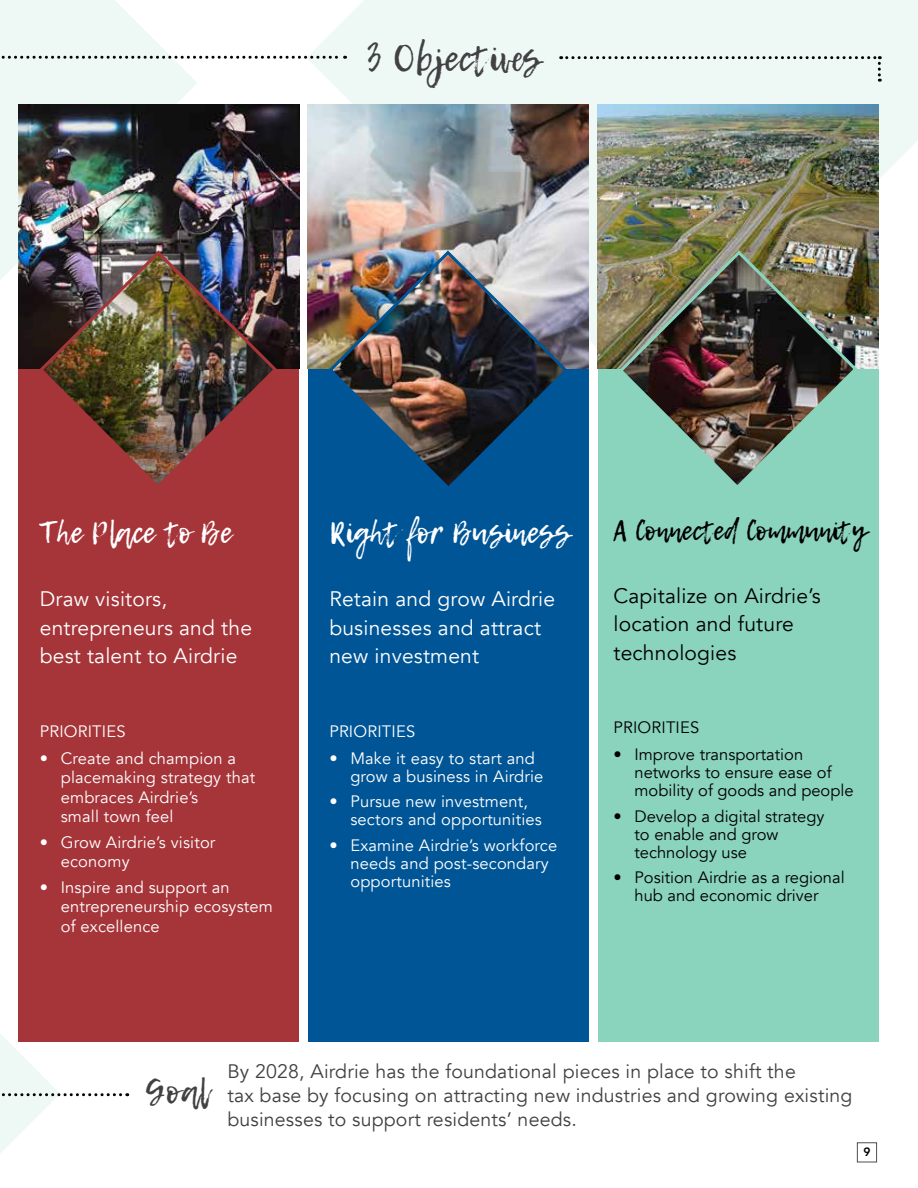
<style>
.page{position:relative;width:918px;height:1188px;background:#fff}
.page>*{position:absolute;margin:0;border:0;box-sizing:border-box;transform-origin:0 0}
.t1{font:36px "Lemon Tuesday";letter-spacing:.01em;color:#414042}
.t2{font:33px "Lemon Tuesday";color:#414042}
.t3{font:30px "Lemon Tuesday";letter-spacing:.01em;color:#fff}
.t4{font:27px "Lemon Tuesday";color:#000}
.t5{font:21px/28.5px "Avenir";letter-spacing:.01em;color:#fff}
.t6{font:21px/28.5px "Avenir";letter-spacing:.01em;color:#000}
.t7{font:19.5px/24px "Avenir";letter-spacing:.01em;color:#414042}
.t8{font:16.5px/19.5px "Avenir";letter-spacing:.01em;color:#fff}
.t9{font:16.5px/18px "Avenir";color:#000}
.t10{font:800 12px "Avenir";color:#000}
.s1{font-size:40.5px}
</style>
<div class="page">
<svg style="left:0;top:0;width:197px;height:280px;fill:#eef8f5"></svg>
<svg style="left:307px;top:0;width:611px;height:369px;fill:#eef8f5"></svg>
<div style="left:18px;top:281px;width:281px;height:761px;background:#a6353a"></div>
<div style="left:308px;top:281px;width:281px;height:761px;background:#005596"></div>
<div style="left:598px;top:281px;width:281px;height:761px;background:#8ad3bd"></div>
<img style="left:18px;top:105px;width:281px;height:264px">
<img style="left:37px;top:248px;width:242px;height:237px">
<img style="left:308px;top:105px;width:281px;height:264px">
<img style="left:598px;top:105px;width:281px;height:264px">
<img style="left:326px;top:248px;width:244px;height:238px">
<img style="left:617px;top:248px;width:243px;height:237px">
<svg style="left:0;top:1034px;width:128px;height:119px"></svg>
<svg style="left:0;top:56px;width:346px;height:3px"></svg>
<svg style="left:561px;top:56px;width:320px;height:26px;background:#e2ece9"></svg>
<h1 class="t1" style="left:366px;top:38px;width:176px"><span class="s1">3</span> Objectives</h1>
<h3 class="t3" style="left:40px;top:515px;width:193px">The Place to Be</h3>
<p class="t5" style="left:40px;top:585px;width:214px">Draw visitors, entrepreneurs and the best talent to Airdrie</p>
<p class="t8" style="left:40px;top:722px;width:87px">PRIORITIES</p>
<p class="t8" style="left:61px;top:749px;width:196px;text-indent:-21px">• Create and champion a placemaking strategy that embraces Airdrie’s<br>small town feel</p>
<p class="t8" style="left:61px;top:833px;width:156px;text-indent:-21px">• Grow Airdrie’s visitor economy</p>
<p class="t8" style="left:61px;top:878px;width:214px;text-indent:-21px">• Inspire and support an entrepreneurship ecosystem of excellence</p>
<h3 class="t3" style="left:329px;top:515px;width:242px">Right for Business</h3>
<p class="t5" style="left:329px;top:585px;width:227px">Retain and grow Airdrie businesses and attract new investment</p>
<p class="t8" style="left:329px;top:722px;width:87px">PRIORITIES</p>
<p class="t8" style="left:350px;top:749px;width:194px;line-height:18px;text-indent:-21px">• Make it easy to start and grow a business in Airdrie</p>
<p class="t8" style="left:350px;top:793px;width:193px;line-height:18px;text-indent:-21px">• Pursue new investment, sectors and opportunities</p>
<p class="t8" style="left:350px;top:836px;width:208px;line-height:18px;text-indent:-21px">• Examine Airdrie’s workforce needs and post-secondary opportunities</p>
<h3 class="t4" style="left:614px;top:515px;width:255px">A Connected Community</h3>
<p class="t6" style="left:614px;top:582px;width:209px">Capitalize on Airdrie’s location and future technologies</p>
<p class="t9" style="left:614px;top:719px;width:87px">PRIORITIES</p>
<p class="t9" style="left:635px;top:746px;width:221px;text-indent:-21px">• Improve transportation networks to ensure ease of mobility of goods and people</p>
<p class="t9" style="left:635px;top:808px;width:191px;text-indent:-21px">• Develop a digital strategy to enable and grow technology use</p>
<p class="t9" style="left:614px;top:869px;width:233px;text-align:center">• Position Airdrie as a regional hub and economic driver</p>
<h2 class="t2" style="left:146px;top:1073px;width:65px">Goal</h2>
<p class="t7" style="left:227px;top:1060px;width:627px">By 2028, Airdrie has the foundational pieces in place to shift the<br>tax base by focusing on attracting new industries and growing existing businesses to support residents’ needs.</p>
<p class="t10" style="left:863px;top:1143px;width:9px">9</p>
</div>
